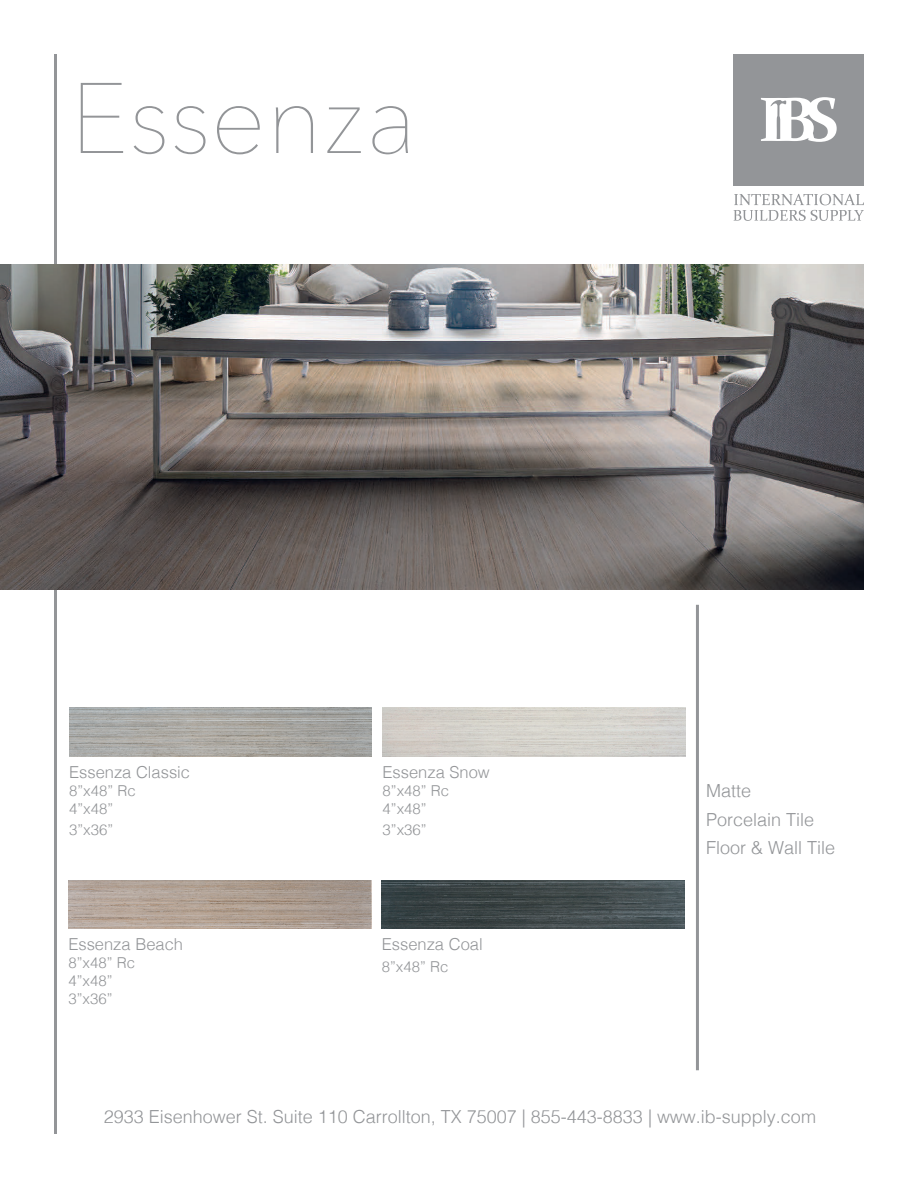
<style>
.page{position:relative;width:918px;height:1188px;background:#fff}
.page>*{position:absolute;margin:0;border:0;box-sizing:border-box;transform-origin:0 0}
.t1{font:200 99px "Avenir Next";color:#939598}
.t2{font:300 18px/28.5px "Helvetica";color:#939598}
.t3{font:300 16.5px "Helvetica";color:#939598}
.t4{font:300 15px/17.7px "Helvetica";color:#939598}
</style>
<div class="page">
<hr style="left:54px;top:54px;width:3px;height:1080px;background:#939598">
<hr style="left:696px;top:605px;width:3px;height:465px;background:#939598">
<svg style="left:734px;top:194px;width:130px;height:27px"></svg>
<div style="left:734px;top:54px;width:130px;height:131px;background:#939598"></div>
<svg style="left:761px;top:97px;width:76px;height:45px"></svg>
<img style="left:0;top:264px;width:864px;height:325px">
<img style="left:69px;top:708px;width:303px;height:49px">
<img style="left:68px;top:880px;width:303px;height:49px">
<img style="left:382px;top:880px;width:303px;height:49px">
<h1 class="t1" style="left:70px;top:35px;width:348px">Essenza</h1>
<p class="t3" style="left:69px;top:758px;width:123px">Essenza Classic</p>
<p class="t4" style="left:69px;top:781px;width:68px">8”x48” Rc<br>4”x48”</p>
<p class="t4" style="left:69px;top:820px;width:46px">3”x36”</p>
<p class="t3" style="left:68px;top:930px;width:116px">Essenza Beach</p>
<p class="t4" style="left:68px;top:953px;width:68px">8”x48” Rc<br>4”x48”<br>3”x36”</p>
<p class="t3" style="left:383px;top:758px;width:109px">Essenza Snow</p>
<p class="t4" style="left:383px;top:781px;width:68px">8”x48” Rc<br>4”x48”</p>
<p class="t4" style="left:383px;top:820px;width:46px">3”x36”</p>
<p class="t3" style="left:382px;top:930px;width:102px">Essenza Coal</p>
<p class="t4" style="left:382px;top:956px;width:68px">8”x48” Rc</p>
<p class="t2" style="left:706px;top:776px;width:131px">Matte<br>Porcelain Tile<br>Floor &amp; Wall Tile</p>
<p class="t2" style="left:104px;top:1101px;width:714px">2933 Eisenhower St. Suite 110 Carrollton, TX 75007 | 855-443-8833 | www.ib-supply.com</p>
</div>
